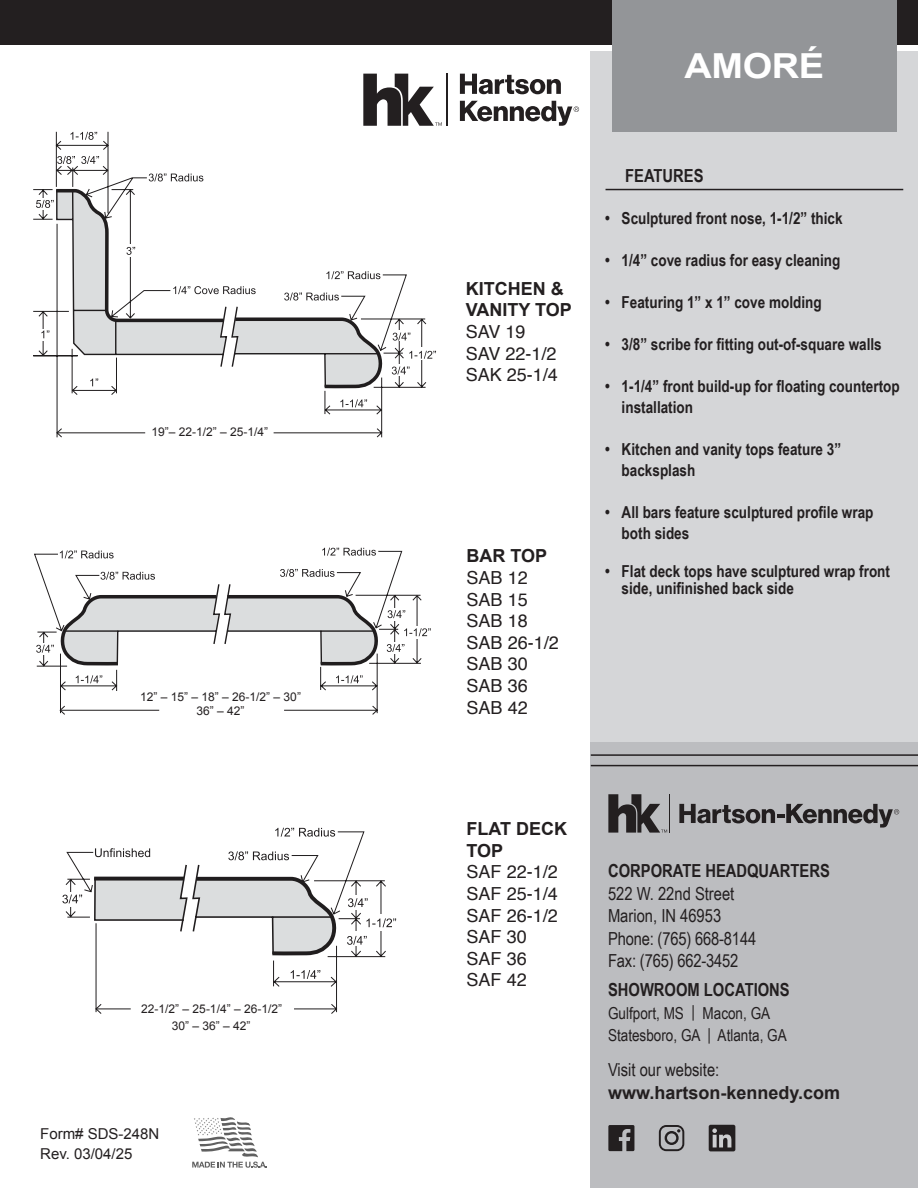
<style>
.page{position:relative;width:918px;height:1188px;background:#fff}
.page>*{position:absolute;margin:0;border:0;box-sizing:border-box;transform-origin:0 0}
.t1{font:700 34.5px "Arial";letter-spacing:-.01em;color:#fff;scale:1.1 1}
.t2{font:18px/21.6px "Helvetica";color:#231f20}
.t3{font:18px/22.5px "Arial Narrow";color:#231f20}
.t4{font:700 18px/21.6px "Arial";color:#231f20}
.t5{font:700 18px "Arial Narrow";color:#231f20}
.t6{font:700 16.5px/21px "Arial Narrow";color:#231f20}
.t7{font:16.5px/22.5px "Arial Narrow";color:#231f20}
.t8{font:15px/19.8px "Arial";color:#231f20}
.t9{font:12px/14.4px "Arial";color:#231f20;text-align:center}
</style>
<div class="page">
<div style="left:0;top:0;width:918px;height:45px;background:#231f20"></div>
<div style="left:591px;top:51px;width:327px;height:1137px;background:#d5d6d8"></div>
<div style="left:612px;top:0;width:285px;height:132px;background:#939598"></div>
<svg style="left:192px;top:1117px;width:75px;height:51px"></svg>
<hr style="left:606px;top:189px;width:297px;height:1px;background:#231f20">
<svg style="left:33px;top:131px;width:350px;height:307px"></svg>
<div style="left:30px;top:198px;width:24px;height:12px;background:#fff"></div>
<svg style="left:57px;top:156px;width:18px;height:8px"></svg>
<svg style="left:81px;top:156px;width:18px;height:8px"></svg>
<svg style="left:149px;top:173px;width:54px;height:8px"></svg>
<svg style="left:340px;top:399px;width:27px;height:8px"></svg>
<svg style="left:36px;top:187px;width:400px;height:203px"></svg>
<svg style="left:70px;top:132px;width:27px;height:8px"></svg>
<hr style="left:57px;top:433px;width:88px;height:1px;background:#201d1e">
<svg style="left:34px;top:551px;width:369px;height:164px"></svg>
<div style="left:35px;top:643px;width:17px;height:12px;background:#fff"></div>
<svg style="left:322px;top:548px;width:54px;height:8px"></svg>
<svg style="left:336px;top:675px;width:27px;height:8px"></svg>
<svg style="left:60px;top:550px;width:54px;height:8px"></svg>
<svg style="left:76px;top:675px;width:26px;height:8px"></svg>
<svg style="left:36px;top:569px;width:395px;height:98px"></svg>
<hr style="left:60px;top:710px;width:99px;height:1px;background:#201d1e">
<svg style="left:65px;top:831px;width:321px;height:183px"></svg>
<svg style="left:67px;top:892px;width:7px;height:14px"></svg>
<div style="left:353px;top:895px;width:7px;height:15px;background:#fff"></div>
<div style="left:350px;top:931px;width:10px;height:15px;background:#fff"></div>
<div style="left:378px;top:914px;width:7px;height:17px;background:#fff"></div>
<svg style="left:275px;top:828px;width:60px;height:9px"></svg>
<svg style="left:291px;top:970px;width:29px;height:9px"></svg>
<svg style="left:93px;top:848px;width:248px;height:110px"></svg>
<svg style="left:348px;top:898px;width:20px;height:9px"></svg>
<svg style="left:347px;top:936px;width:20px;height:9px"></svg>
<svg style="left:366px;top:918px;width:30px;height:9px"></svg>
<svg style="left:62px;top:895px;width:20px;height:8px"></svg>
<hr style="left:96px;top:1009px;width:35px;height:1px;background:#201d1e">
<div style="left:591px;top:742px;width:327px;height:446px;background:#bcbdc0"></div>
<hr style="left:591px;top:754px;width:327px;height:2px;background:#231f20">
<hr style="left:591px;top:765px;width:327px;height:1px;background:#231f20">
<svg style="left:608px;top:1125px;width:26px;height:26px"></svg>
<div style="left:709px;top:1125px;width:26px;height:26px;background:#231f20;border-radius:2px"></div>
<svg style="left:712px;top:1128px;width:19px;height:19px"></svg>
<svg style="left:659px;top:1125px;width:25px;height:26px"></svg>
<hr style="left:446px;top:74px;width:1px;height:52px;background:#231f20">
<svg style="left:460px;top:74px;width:101px;height:20px"></svg>
<svg style="left:363px;top:74px;width:79px;height:52px"></svg>
<svg style="left:460px;top:101px;width:119px;height:25px"></svg>
<hr style="left:669px;top:794px;width:1px;height:39px;background:#231f20">
<svg style="left:608px;top:794px;width:59px;height:39px"></svg>
<svg style="left:679px;top:804px;width:220px;height:24px"></svg>
<p class="t9" style="left:151px;top:424px;width:118px">19”– 22-1/2” – 25-1/4”</p>
<p class="t9" style="left:140px;top:689px;width:162px">12” – 15” – 18” – 26-1/2” – 30”<br>36” – 42”</p>
<p class="t9" style="left:141px;top:1002px;width:142px">22-1/2” – 25-1/4” – 26-1/2”</p>
<p class="t9" style="left:172px;top:1019px;width:80px">30” – 36” – 42”</p>
<p class="t8" style="left:40px;top:1124px;width:121px">Form# SDS-248N<br>Rev. 03/04/25</p>
<h1 class="t1" style="left:685px;top:44px;width:129px">AMORÉ</h1>
<p class="t4" style="left:466px;top:278px;width:108px">KITCHEN &amp;<br>VANITY TOP</p>
<p class="t2" style="left:466px;top:321px;width:94px">SAV 19<br>SAV 22-1/2<br>SAK 25-1/4</p>
<p class="t4" style="left:467px;top:546px;width:82px">BAR TOP</p>
<p class="t2" style="left:467px;top:567px;width:94px">SAB 12<br>SAB 15<br>SAB 18<br>SAB 26-1/2<br>SAB 30<br>SAB 36<br>SAB 42</p>
<p class="t5" style="left:625px;top:162px;width:80px">FEATURES</p>
<p class="t6" style="left:605px;top:207px;width:239px">• Sculptured front nose, 1-1/2” thick</p>
<p class="t6" style="left:605px;top:249px;width:237px">• 1/4” cove radius for easy cleaning</p>
<p class="t6" style="left:605px;top:291px;width:218px">• Featuring 1” x 1” cove molding</p>
<p class="t6" style="left:605px;top:333px;width:278px">• 3/8” scribe for fitting out-of-square walls</p>
<p class="t6" style="left:622px;top:375px;width:280px;text-indent:-16px">• 1-1/4” front build-up for floating countertop installation</p>
<p class="t6" style="left:622px;top:438px;width:221px;text-indent:-16px">• Kitchen and vanity tops feature 3” backsplash</p>
<p class="t6" style="left:622px;top:501px;width:253px;text-indent:-16px">• All bars feature sculptured profile wrap both sides</p>
<p class="t6" style="left:622px;top:562px;width:270px;line-height:16.8px;text-indent:-16px">• Flat deck tops have sculptured wrap front side, unifinished back side</p>
<p class="t4" style="left:467px;top:819px;width:102px">FLAT DECK<br>TOP</p>
<p class="t2" style="left:467px;top:862px;width:93px">SAF 22-1/2<br>SAF 25-1/4<br>SAF 26-1/2<br>SAF 30<br>SAF 36<br>SAF 42</p>
<p class="t5" style="left:608px;top:857px;width:223px">CORPORATE HEADQUARTERS</p>
<p class="t3" style="left:608px;top:881px;width:150px">522 W. 22nd Street<br>Marion, IN 46953<br>Phone: (765) 668-8144<br>Fax: (765) 662-3452</p>
<p class="t5" style="left:608px;top:976px;width:183px">SHOWROOM LOCATIONS</p>
<p class="t7" style="left:608px;top:1001px;width:180px">Gulfport, MS | Macon, GA<br>Statesboro, GA | Atlanta, GA</p>
<p class="t3" style="left:608px;top:1058px;width:113px">Visit our website:</p>
<p class="t4" style="left:608px;top:1082px;width:234px">www.hartson-kennedy.com</p>
</div>
